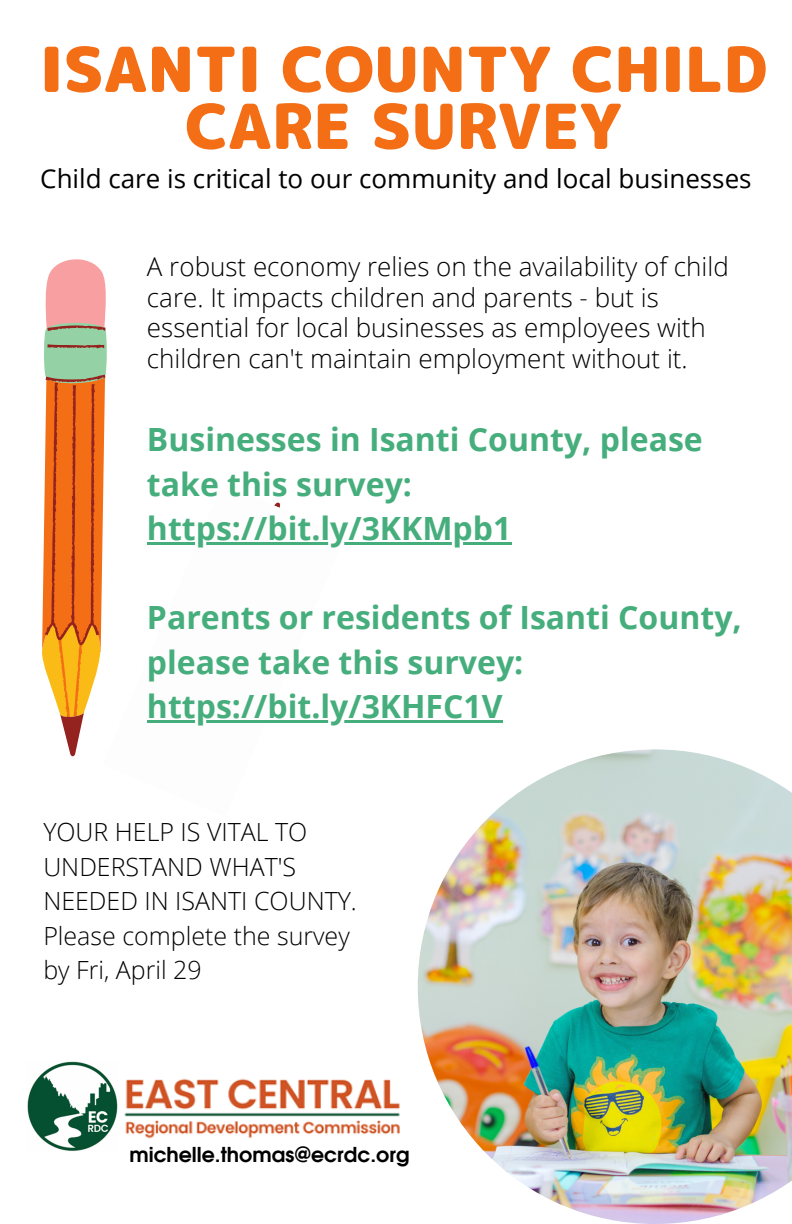
<style>
.page{position:relative;width:792px;height:1224px;background:#fff}
.page>*{position:absolute;margin:0;border:0;box-sizing:border-box;transform-origin:0 0}
.t1{font:62px/57px "rounded mplus 1 p black";color:#f46e16;text-align:center}
.t2{font:700 32px/44.6px "Open Sans";color:#46ae7c}
.t3{font:300 26px/30.6px "Open Sans";color:#000}
.t4{font:26px "Open Sans";color:#000}
.t5{font:300 25px/34.4px "Open Sans";color:#000}
.t6{font:700 20.6px "Evolventa";color:#000}
</style>
<div class="page">
<img style="left:418px;top:749px;width:374px;height:475px">
<svg style="left:45px;top:259px;width:61px;height:35px;fill:#f89fa1"></svg>
<svg style="left:42px;top:295px;width:65px;height:462px;background:#e29353"></svg>
<img style="left:103px;top:483px;width:178px;height:274px">
<img style="left:124px;top:1078px;width:276px;height:61px">
<img style="left:27px;top:1062px;width:91px;height:89px">
<hr style="left:147px;top:542px;width:364px;height:3px;background:#46ae7c">
<hr style="left:147px;top:720px;width:356px;height:3px;background:#46ae7c">
<p class="t1" style="left:40px;top:40px;width:729px">ISANTI COUNTY CHILD<br>CARE SURVEY</p>
<p class="t4" style="left:40px;top:161px;width:713px">Child care is critical to our community and local businesses</p>
<p class="t3" style="left:147px;top:251px;width:583px">A robust economy relies on the availability of child care. It impacts children and parents - but is essential for local businesses as employees with children can't maintain employment without it.</p>
<p class="t2" style="left:147px;top:417px;width:557px">Businesses in Isanti County, please take this survey: https://bit.ly/3KKMpb1</p>
<p class="t2" style="left:147px;top:595px;width:596px">Parents or residents of Isanti County, please take this survey: https://bit.ly/3KHFC1V</p>
<p class="t5" style="left:43px;top:815px;width:315px">YOUR HELP IS VITAL TO<br>UNDERSTAND WHAT'S<br>NEEDED IN ISANTI COUNTY.<br>Please complete the survey by Fri, April 29</p>
<p class="t6" style="left:130px;top:1146px;width:282px">michelle.thomas@ecrdc.org</p>
</div>
